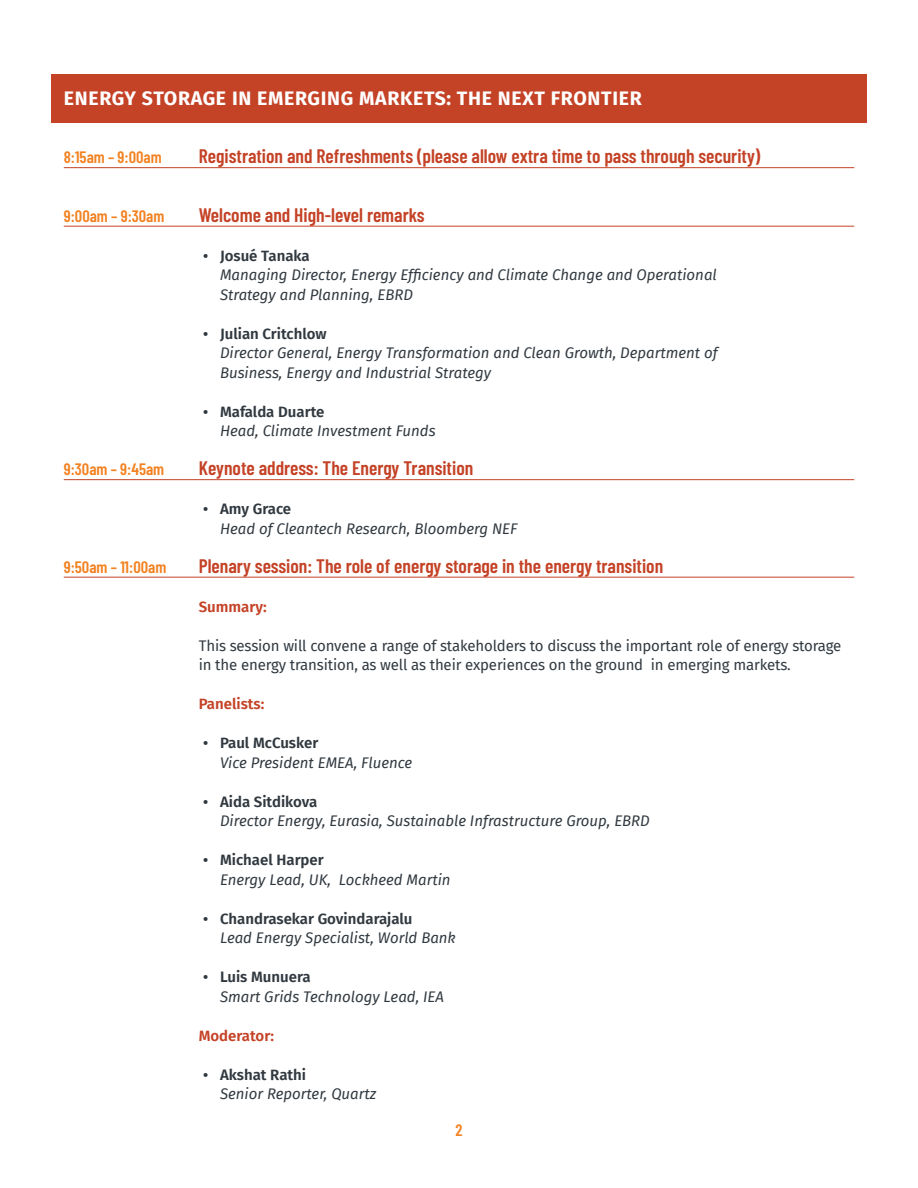
<style>
.page{position:relative;width:918px;height:1188px;background:#fff}
.page>*{position:absolute;margin:0;border:0;box-sizing:border-box;transform-origin:0 0}
.Time_agenda{font:600 19.5px "Barlow Condensed";color:#c44226}
.t1{font:700 19.5px "Fira Sans";letter-spacing:.035em;color:#fff}
.Time_agenda-2{font:600 16.5px "Barlow Condensed";color:#f28221}
.t2{font:italic 15px/19.5px "Fira Sans";color:#313940}
.Summary{font:15px/19.5px "Fira Sans";letter-spacing:-.01em;color:#313940}
.Titoletto_nella_desc{font:600 15px "Fira Sans";color:#c44226}
.s1{font-weight:600;font-style:normal}
</style>
<div class="page">
<div style="left:51px;top:74px;width:816px;height:48px;background:#c44226"></div>
<hr style="left:64px;top:167px;width:790px;height:1px;background:#c44226">
<hr style="left:64px;top:226px;width:790px;height:1px;background:#c44226">
<hr style="left:64px;top:479px;width:790px;height:1px;background:#c44226">
<hr style="left:64px;top:577px;width:790px;height:1px;background:#c44226">
<h1 class="t1" style="left:64px;top:81px;width:579px">ENERGY STORAGE IN EMERGING MARKETS: THE NEXT FRONTIER</h1>
<p class="Time_agenda-2" style="left:64px;top:145px;width:99px">8:15am – 9:00am</p>
<p class="Time_agenda" style="left:199px;top:142px;width:563px">Registration and Refreshments (please allow extra time to pass through security)</p>
<p class="Time_agenda-2" style="left:64px;top:204px;width:102px">9:00am – 9:30am</p>
<p class="Time_agenda" style="left:199px;top:201px;width:227px">Welcome and High-level remarks</p>
<p class="t2" style="left:220px;top:245px;width:498px;text-indent:-17px"><span class="s1">• Josué Tanaka<br></span>Managing Director, Energy Efficiency and Climate Change and Operational<br>Strategy and Planning, EBRD</p>
<p class="t2" style="left:220px;top:323px;width:499px;text-indent:-17px"><span class="s1">• Julian Critchlow<br></span>Director General, Energy Transformation and Clean Growth, Department of<br>Business, Energy and Industrial Strategy</p>
<p class="t2" style="left:220px;top:401px;width:217px;text-indent:-17px"><span class="s1">• Mafalda Duarte<br></span>Head, Climate Investment Funds</p>
<p class="Time_agenda-2" style="left:64px;top:457px;width:102px">9:30am – 9:45am</p>
<p class="Time_agenda" style="left:199px;top:454px;width:276px">Keynote address: The Energy Transition</p>
<p class="t2" style="left:220px;top:499px;width:299px;text-indent:-17px"><span class="s1">• Amy Grace<br></span>Head of Cleantech Research, Bloomberg NEF</p>
<p class="Time_agenda-2" style="left:64px;top:555px;width:104px">9:50am – 11:00am</p>
<p class="Time_agenda" style="left:199px;top:552px;width:466px">Plenary session: The role of energy storage in the energy transition</p>
<p class="Titoletto_nella_desc" style="left:199px;top:594px;width:70px">Summary:</p>
<p class="Summary" style="left:199px;top:635px;width:644px">This session will convene a range of stakeholders to discuss the important role of energy storage in the energy transition, as well as their experiences on the ground in emerging markets.</p>
<p class="Titoletto_nella_desc" style="left:199px;top:691px;width:67px">Panelists:</p>
<p class="t2" style="left:220px;top:733px;width:194px;text-indent:-17px"><span class="s1">• Paul McCusker<br></span>Vice President EMEA, Fluence</p>
<p class="t2" style="left:220px;top:791px;width:431px;text-indent:-17px"><span class="s1">• Aida Sitdikova<br></span>Director Energy, Eurasia, Sustainable Infrastructure Group, EBRD</p>
<p class="t2" style="left:220px;top:850px;width:232px;text-indent:-17px"><span class="s1">• Michael Harper<br></span>Energy Lead, UK, Lockheed Martin</p>
<p class="t2" style="left:220px;top:908px;width:237px;text-indent:-17px"><span class="s1">• Chandrasekar Govindarajalu<br></span>Lead Energy Specialist, World Bank</p>
<p class="t2" style="left:220px;top:967px;width:225px;text-indent:-17px"><span class="s1">• Luis Munuera<br></span>Smart Grids Technology Lead, IEA</p>
<p class="Titoletto_nella_desc" style="left:199px;top:1023px;width:77px">Moderator:</p>
<p class="t2" style="left:220px;top:1064px;width:158px;text-indent:-17px"><span class="s1">• Akshat Rathi<br></span>Senior Reporter, Quartz</p>
<p class="Time_agenda-2" style="left:455px;top:1118px;width:9px">2</p>
</div>
